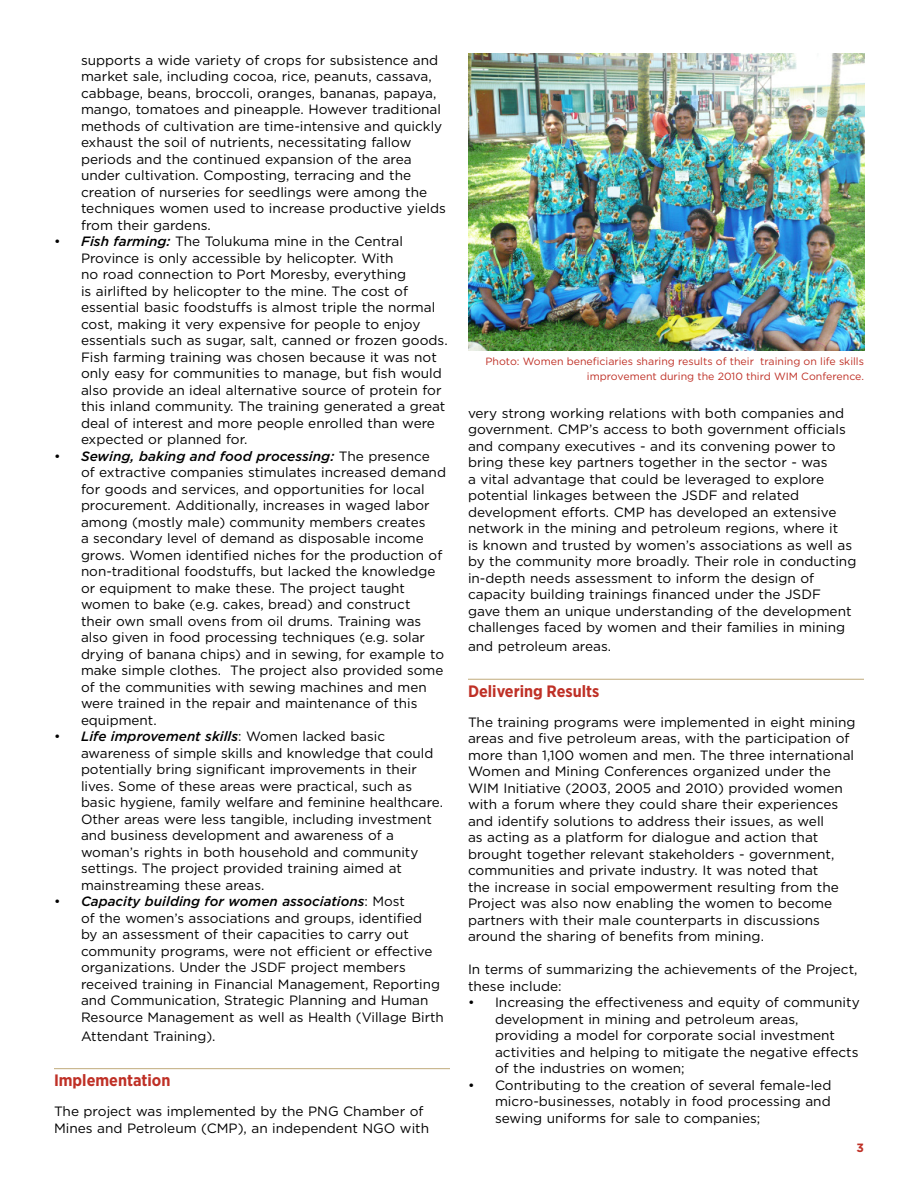
<style>
.page{position:relative;width:918px;height:1188px;background:#fff}
.page>*{position:absolute;margin:0;border:0;box-sizing:border-box;transform-origin:0 0}
.Subhead_1{font:700 16.5px "Gotham Narrow";color:#bf3026}
.box_text_bulleted{font:13.5px/16.5px "Gotham";color:#000}
.Body_text_no_indent{font:13.5px/16.5px "Gotham";color:#000}
.Volume_and_Date_Line{font:700 12px "Gotham";color:#bf3026}
.Body_text_indent{font:10.5px/15px "Gotham";color:#bf3026;text-align:right}
.s1{font-weight:500;font-style:italic}
</style>
<div class="page">
<hr style="left:54px;top:1068px;width:396px;height:1px;background:#c0aa7b">
<hr style="left:468px;top:679px;width:396px;height:1px;background:#c0aa7b">
<img style="left:469px;top:54px;width:395px;height:296px">
<p class="box_text_bulleted" style="left:81px;top:51px;width:366px">supports a wide variety of crops for subsistence and market sale, including cocoa, rice, peanuts, cassava, cabbage, beans, broccoli, oranges, bananas, papaya, mango, tomatoes and pineapple. However traditional methods of cultivation are time-intensive and quickly exhaust the soil of nutrients, necessitating fallow periods and the continued expansion of the area under cultivation. Composting, terracing and the creation of nurseries for seedlings were among the techniques women used to increase productive yields from their gardens.</p>
<p class="box_text_bulleted" style="left:81px;top:233px;width:368px;text-indent:-27px">• <span class="s1">Fish farming:</span> The Tolukuma mine in the Central Province is only accessible by helicopter. With<br>no road connection to Port Moresby, everything<br>is airlifted by helicopter to the mine. The cost of essential basic foodstuffs is almost triple the normal cost, making it very expensive for people to enjoy essentials such as sugar, salt, canned or frozen goods.<br>Fish farming training was chosen because it was not only easy for communities to manage, but fish would also provide an ideal alternative source of protein for this inland community. The training generated a great deal of interest and more people enrolled than were expected or planned for.</p>
<p class="box_text_bulleted" style="left:81px;top:447px;width:367px;text-indent:-27px">• <span class="s1">Sewing, baking and food processing:</span> The presence of extractive companies stimulates increased demand for goods and services, and opportunities for local procurement. Additionally, increases in waged labor among (mostly male) community members creates<br>a secondary level of demand as disposable income grows. Women identified niches for the production of non-traditional foodstuffs, but lacked the knowledge or equipment to make these. The project taught women to bake (e.g. cakes, bread) and construct<br>their own small ovens from oil drums. Training was also given in food processing techniques (e.g. solar drying of banana chips) and in sewing, for example to make simple clothes. The project also provided some of the communities with sewing machines and men were trained in the repair and maintenance of this equipment.</p>
<p class="box_text_bulleted" style="left:81px;top:728px;width:364px;text-indent:-27px">• <span class="s1">Life improvement skills</span>: Women lacked basic awareness of simple skills and knowledge that could potentially bring significant improvements in their lives. Some of these areas were practical, such as basic hygiene, family welfare and feminine healthcare.<br>Other areas were less tangible, including investment and business development and awareness of a woman’s rights in both household and community settings. The project provided training aimed at mainstreaming these areas.</p>
<p class="box_text_bulleted" style="left:81px;top:893px;width:364px;text-indent:-27px">• <span class="s1">Capacity building for women associations</span>: Most<br>of the women’s associations and groups, identified<br>by an assessment of their capacities to carry out community programs, were not efficient or effective organizations. Under the JSDF project members received training in Financial Management, Reporting and Communication, Strategic Planning and Human Resource Management as well as Health (Village Birth</p>
<p class="box_text_bulleted" style="left:81px;top:1027px;width:136px">Attendant Training).</p>
<p class="Subhead_1" style="left:54px;top:1070px;width:118px">Implementation</p>
<p class="Body_text_no_indent" style="left:54px;top:1103px;width:377px">The project was implemented by the PNG Chamber of<br>Mines and Petroleum (CMP), an independent NGO with</p>
<p class="Body_text_indent" style="left:485px;top:354px;width:380px">Photo: Women beneficiaries sharing results of their training on life skills improvement during the 2010 third WIM Conference.</p>
<p class="Body_text_no_indent" style="left:468px;top:405px;width:390px">very strong working relations with both companies and government. CMP’s access to both government officials and company executives - and its convening power to bring these key partners together in the sector - was<br>a vital advantage that could be leveraged to explore potential linkages between the JSDF and related development efforts. CMP has developed an extensive network in the mining and petroleum regions, where it<br>is known and trusted by women’s associations as well as by the community more broadly. Their role in conducting in-depth needs assessment to inform the design of capacity building trainings financed under the JSDF gave them an unique understanding of the development challenges faced by women and their families in mining</p>
<p class="Body_text_no_indent" style="left:468px;top:638px;width:145px">and petroleum areas.</p>
<p class="Subhead_1" style="left:468px;top:680px;width:133px">Delivering Results</p>
<p class="Body_text_no_indent" style="left:468px;top:714px;width:389px">The training programs were implemented in eight mining areas and five petroleum areas, with the participation of more than 1,100 women and men. The three international Women and Mining Conferences organized under the WIM Initiative (2003, 2005 and 2010) provided women with a forum where they could share their experiences and identify solutions to address their issues, as well<br>as acting as a platform for dialogue and action that brought together relevant stakeholders - government, communities and private industry. It was noted that<br>the increase in social empowerment resulting from the Project was also now enabling the women to become partners with their male counterparts in discussions around the sharing of benefits from mining.</p>
<p class="Body_text_no_indent" style="left:468px;top:961px;width:391px">In terms of summarizing the achievements of the Project, these include:</p>
<p class="box_text_bulleted" style="left:495px;top:994px;width:366px;text-indent:-27px">• Increasing the effectiveness and equity of community development in mining and petroleum areas, providing a model for corporate social investment activities and helping to mitigate the negative effects of the industries on women;</p>
<p class="box_text_bulleted" style="left:495px;top:1077px;width:338px;text-align:justify;text-indent:-27px">• Contributing to the creation of several female-led micro-businesses, notably in food processing and sewing uniforms for sale to companies;</p>
<p class="Volume_and_Date_Line" style="left:856px;top:1140px;width:9px">3</p>
</div>
